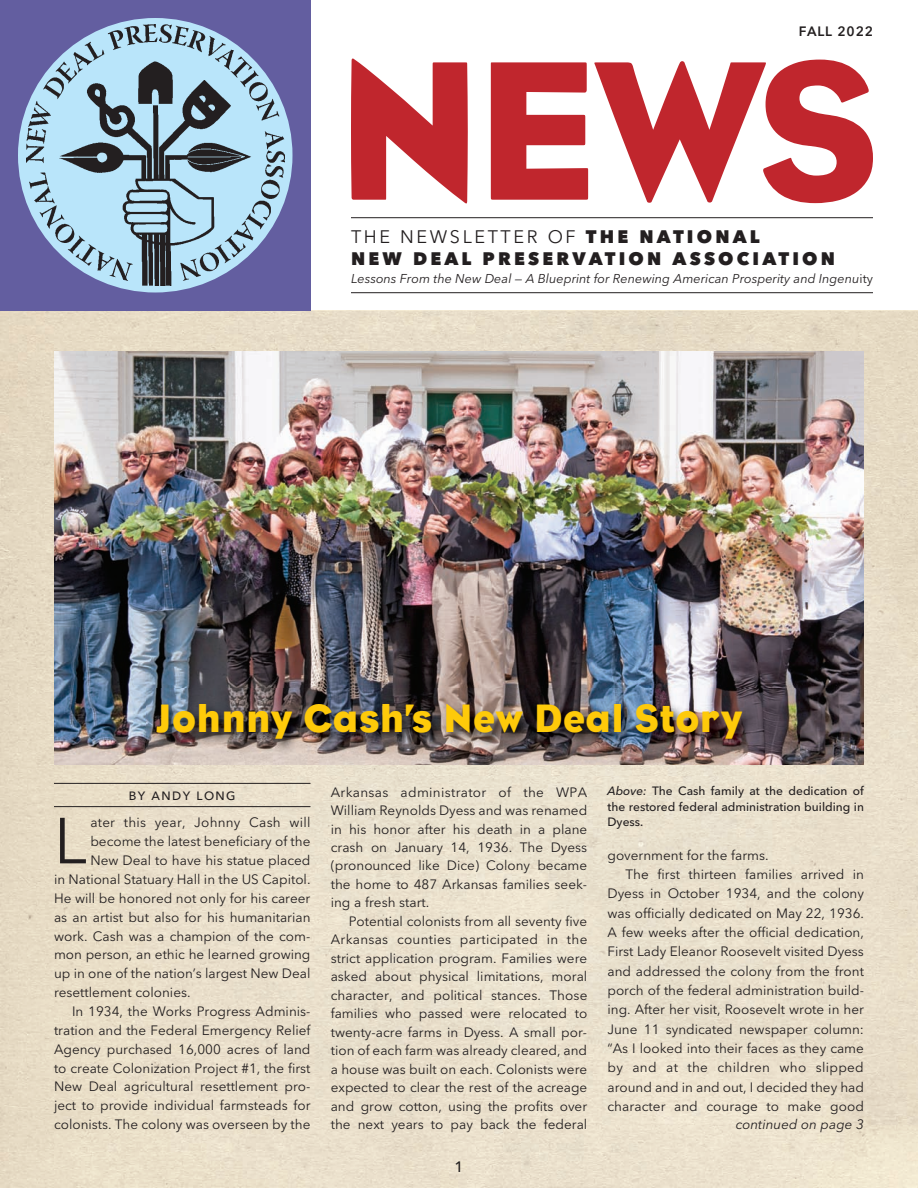
<style>
.page{position:relative;width:918px;height:1188px;background:#fff}
.page>*{position:absolute;margin:0;border:0;box-sizing:border-box;transform-origin:0 0}
.t1{font:64.35px "Avenir Next";color:#231f20}
.t2{font:40.5px "Eagle";letter-spacing:.015em;color:#feca0a}
.t3{font:800 18px/22.5px "Avenir Next";letter-spacing:.175em;color:#231f20}
.t4{font:500 15px "Avenir Next";color:#231f20}
.t5{font:13.5px/18.5px "Avenir Next";color:#231f20;text-align:justify}
.t6{font:13.5px "Avenir Next";letter-spacing:.025em;color:#231f20}
.t7{font:13.5px "Avenir Next";letter-spacing:.02em;color:#231f20}
.t8{font:italic 13.5px "Avenir Next";color:#231f20}
.t9{font:600 13.5px "Avenir Next";letter-spacing:.06em;color:#231f20}
.t10{font:italic 12.75px "Avenir Next";color:#231f20}
.t11{font:500 12px/15.8px "Avenir Next";color:#231f20;text-align:justify}
.t12{font:500 12px "Avenir Next";letter-spacing:.12em;color:#231f20}
.s1{font-weight:400}
.s2{font-style:normal}
.s3{font-style:italic}
</style>
<div class="page">
<img style="left:0;top:310px;width:918px;height:878px">
<img style="left:54px;top:351px;width:810px;height:414px">
<div style="left:0;top:0;width:310px;height:310px;background:#635ea0"></div>
<div style="left:18px;top:18px;width:274px;height:274px;background:#b9e5fa;border-radius:50%"></div>
<img style="left:26px;top:25px;width:258px;height:261px">
<svg style="left:351px;top:58px;width:522px;height:146px;fill:#c0262d"></svg>
<hr style="left:54px;top:783px;width:256px;height:1px;background:#231f20">
<hr style="left:54px;top:806px;width:256px;height:1px;background:#231f20">
<img style="left:147px;top:689px;width:652px;height:87px">
<hr style="left:351px;top:217px;width:522px;height:1px;background:#231f20">
<hr style="left:351px;top:292px;width:522px;height:1px;background:#231f20">
<p class="t9" style="left:799px;top:20px;width:76px">FALL 2022</p>
<h3 class="t3" style="left:351px;top:225px;width:485px"><span class="s1">The newsleTTer of</span> THE NATIONAL<br>NEW DEAL PRESERVATION ASSOCIATION</h3>
<p class="t10" style="left:351px;top:268px;width:524px">Lessons From the New Deal — A Blueprint for Renewing American Prosperity and Ingenu<span class="s2">ity</span></p>
<h2 class="t2" style="left:156px;top:696px;width:588px">Johnny Cash’s New Deal Story</h2>
<p class="t12" style="left:129px;top:785px;width:108px">BY ANDY LONG</p>
<h1 class="t1" style="left:54px;top:787px;width:34px">l</h1>
<p class="t7" style="left:90px;top:811px;width:222px">ater this year, Johnny Cash will</p>
<p class="t5" style="left:90px;top:832px;width:222px">become the latest beneficiary of the</p>
<p class="t5" style="left:90px;top:851px;width:222px">new Deal to have his statue placed</p>
<p class="t5" style="left:54px;top:869px;width:258px">in national statuary hall in the Us Capitol.</p>
<p class="t5" style="left:54px;top:888px;width:258px">he will be honored not only for his career</p>
<p class="t5" style="left:54px;top:907px;width:258px">as an artist but also for his humanitarian</p>
<p class="t5" style="left:54px;top:926px;width:258px">work. Cash was a champion of the com-</p>
<p class="t5" style="left:54px;top:945px;width:258px">mon person, an ethic he learned growing</p>
<p class="t5" style="left:54px;top:964px;width:258px">up in one of the nation’s largest new Deal</p>
<p class="t5" style="left:54px;top:983px;width:138px">resettlement colonies.</p>
<p class="t5" style="left:72px;top:1001px;width:240px">In 1934, the works Progress Adminis-</p>
<p class="t5" style="left:54px;top:1020px;width:258px">tration and the federal emergency relief</p>
<p class="t5" style="left:54px;top:1039px;width:258px">Agency purchased 16,000 acres of land</p>
<p class="t5" style="left:54px;top:1058px;width:258px">to create Colonization Project #1, the first</p>
<p class="t5" style="left:54px;top:1077px;width:258px">new Deal agricultural resettlement pro-</p>
<p class="t5" style="left:54px;top:1096px;width:258px">ject to provide individual farmsteads for</p>
<p class="t5" style="left:54px;top:1115px;width:258px">colonists. The colony was overseen by the</p>
<p class="t5" style="left:331px;top:782px;width:258px">Arkansas administrator of the wPA william reynolds Dyess and was renamed in his honor after his death in a plane crash on January 14, 1936. The Dyess (pronounced like Dice) Colony became the home to 487 Arkansas families seek&shy;ing a fresh start.</p>
<p class="t5" style="left:331px;top:911px;width:258px;text-indent:18px">Potential colonists from all seventy five Arkansas counties participated in the strict application program. families were asked about physical limitations, moral character, and political stances. Those families who passed were relocated to twenty-acre farms in Dyess. A small por&shy;tion of each farm was already cleared, and a house was built on each. Colonists were expected to clear the rest of the acreage and grow cotton, using the profits over the next years to pay back the federal</p>
<p class="t4" style="left:455px;top:1154px;width:10px">1</p>
<p class="t11" style="left:608px;top:783px;width:258px"><span class="s3">Above:</span> The Cash family at the dedication of the restored federal administration building in Dyess.</p>
<p class="t5" style="left:608px;top:845px;width:163px">government for the farms.</p>
<p class="t5" style="left:625px;top:864px;width:240px">The first thirteen families arrived in</p>
<p class="t5" style="left:608px;top:884px;width:258px">Dyess in october 1934, and the colony</p>
<p class="t5" style="left:608px;top:903px;width:258px">was officially dedicated on May 22, 1936.</p>
<p class="t5" style="left:608px;top:922px;width:258px">A few weeks after the official dedication,</p>
<p class="t5" style="left:608px;top:942px;width:258px">first lady eleanor roosevelt visited Dyess</p>
<p class="t5" style="left:608px;top:961px;width:258px">and addressed the colony from the front</p>
<p class="t5" style="left:608px;top:980px;width:258px">porch of the federal administration build-</p>
<p class="t5" style="left:608px;top:1000px;width:258px">ing. After her visit, roosevelt wrote in her</p>
<p class="t5" style="left:608px;top:1019px;width:258px">June 11 syndicated newspaper column:</p>
<p class="t5" style="left:608px;top:1038px;width:258px">“As I looked into their faces as they came</p>
<p class="t6" style="left:608px;top:1056px;width:258px">by and at the children who slipped</p>
<p class="t5" style="left:608px;top:1077px;width:258px">around and in and out, I decided they had</p>
<p class="t5" style="left:608px;top:1096px;width:258px">character and courage to make good</p>
<p class="t8" style="left:736px;top:1113px;width:130px">continued on page 3</p>
</div>
